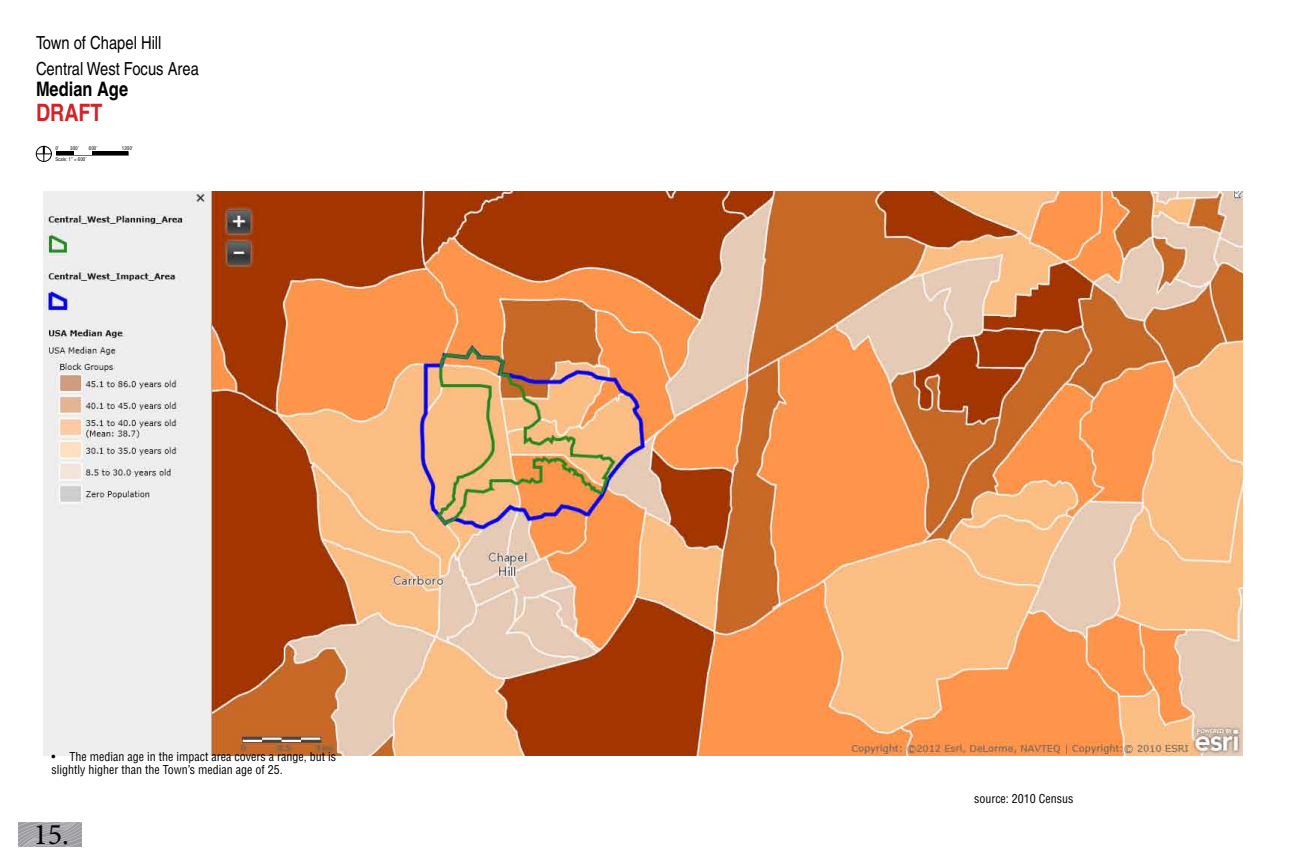
<style>
.page{position:relative;width:1296px;height:864px;background:#fff}
.page>*{position:absolute;margin:0;border:0;box-sizing:border-box;transform-origin:0 0}
.t1{font:30px "Minion Pro";color:#000}
.t2{font:700 condensed 24px "Helvetica";color:#d2232a}
.t3{font:700 condensed 20px "Helvetica";color:#000}
.t4{font:condensed 18px "Helvetica";color:#000}
.t5{font:condensed 12px/13px "Helvetica";color:#000}
.t6{font:condensed 5px "Helvetica";color:#000}
</style>
<div class="page">
<svg style="left:36px;top:146px;width:16px;height:16px"></svg>
<div style="left:56px;top:152px;width:72px;height:3px;border:1px solid #000"></div>
<hr style="left:74px;top:152px;width:18px;height:3px;background:#fff">
<img style="left:44px;top:191px;width:1199px;height:565px">
<img style="left:18px;top:823px;width:63px;height:23px">
<p class="t4" style="left:36px;top:32px;width:127px">Town of Chapel Hill</p>
<p class="t4" style="left:36px;top:58px;width:164px">Central West Focus Area</p>
<p class="t3" style="left:36px;top:77px;width:94px">Median Age</p>
<p class="t2" style="left:36px;top:98px;width:68px">DRAFT</p>
<p class="t6" style="left:55px;top:145px;width:5px">0’</p>
<p class="t6" style="left:70px;top:145px;width:10px">300’</p>
<p class="t6" style="left:89px;top:145px;width:10px">600’</p>
<p class="t6" style="left:122px;top:145px;width:13px">1200’</p>
<p class="t6" style="left:55px;top:156px;width:33px">Scale: 1” = 600’</p>
<p class="t5" style="left:51px;top:750px;width:286px">• The median age in the impact area covers a range, but is slightly higher than the Town’s median age of 25.</p>
<p class="t1" style="left:33px;top:815px;width:37px">15.</p>
<p class="t5" style="left:974px;top:792px;width:101px">source: 2010 Census</p>
</div>
